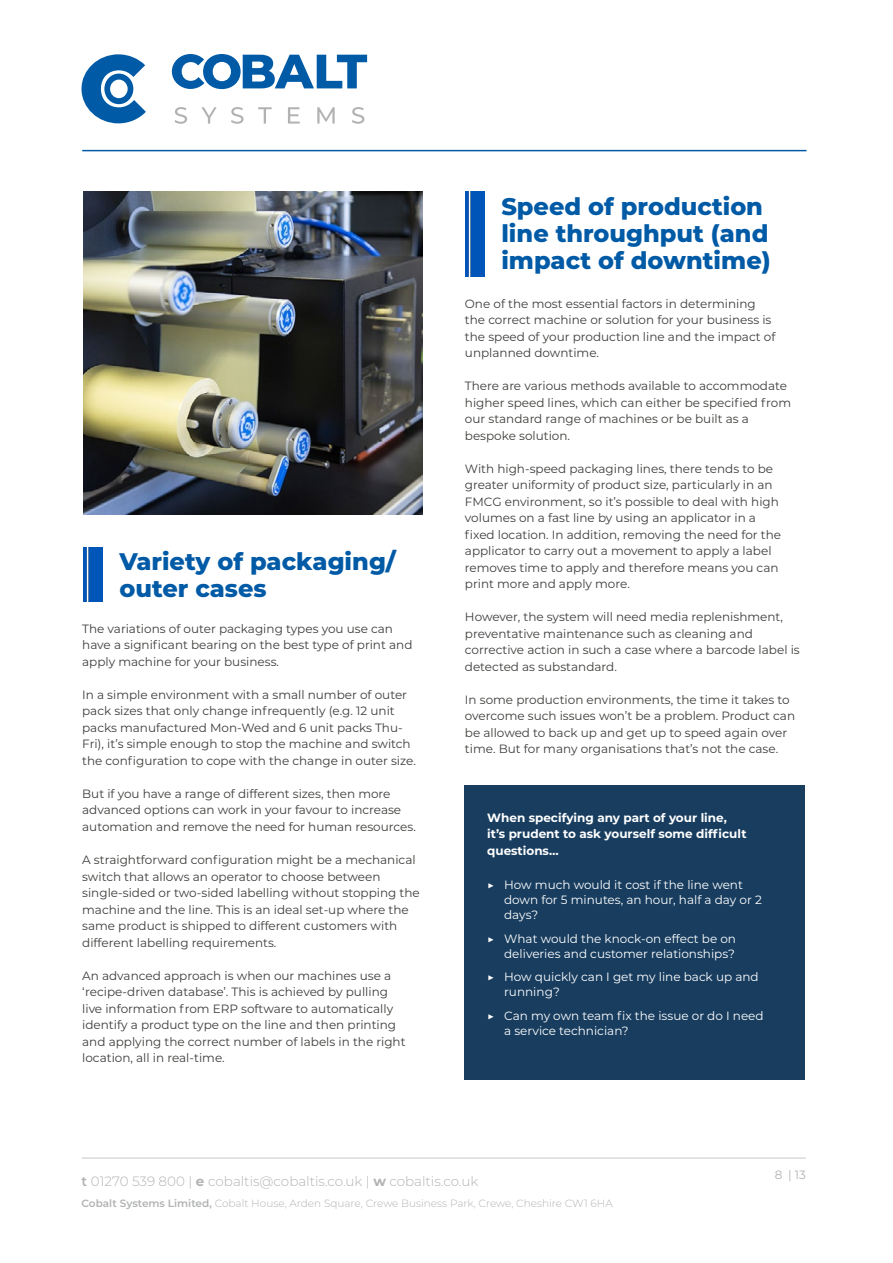
<style>
.page{position:relative;width:893px;height:1263px;background:#fff}
.page>*{position:absolute;margin:0;border:0;box-sizing:border-box;transform-origin:0 0}
.t1{font:800 24px/27px "Montserrat";color:#005aa6}
.t2{font:300 13.5px "Montserrat";color:#b1b3b2}
.t3{font:12px/16.5px "Montserrat";color:#3d3d3b}
.t4{font:12px/15px "Montserrat";color:#fff}
.t5{font:700 12px/16.5px "Montserrat";color:#fff}
.t6{font:12px "Montserrat";color:#b1b3b2}
.t7{font:300 10.5px "Montserrat";color:#b1b3b2}
.s1{font-weight:600}
.s2{font-weight:700}
</style>
<div class="page">
<hr style="left:82px;top:150px;width:724px;height:1px;background:#005aa6">
<hr style="left:81px;top:1157px;width:725px;height:2px;background:#b1b3b2">
<svg style="left:175px;top:107px;width:12px;height:17px"></svg>
<svg style="left:201px;top:107px;width:16px;height:17px"></svg>
<svg style="left:231px;top:107px;width:13px;height:17px"></svg>
<svg style="left:258px;top:107px;width:14px;height:17px"></svg>
<svg style="left:288px;top:107px;width:12px;height:17px"></svg>
<svg style="left:317px;top:107px;width:18px;height:17px"></svg>
<svg style="left:352px;top:107px;width:12px;height:17px"></svg>
<svg style="left:172px;top:54px;width:195px;height:35px"></svg>
<svg style="left:81px;top:54px;width:65px;height:69px"></svg>
<img style="left:84px;top:547px;width:19px;height:55px">
<img style="left:466px;top:191px;width:19px;height:85px">
<div style="left:464px;top:785px;width:341px;height:295px;background:#183d5f"></div>
<img style="left:84px;top:191px;width:338px;height:323px">
<h1 class="t1" style="left:119px;top:547px;width:278px">Variety of packaging/ outer cases</h1>
<p class="t3" style="left:82px;top:620px;width:332px">The variations of outer packaging types you use can have a significant bearing on the best type of print and apply machine for your business.</p>
<p class="t3" style="left:82px;top:686px;width:335px">In a simple environment with a small number of outer pack sizes that only change infrequently (e.g. 12 unit packs manufactured Mon-Wed and 6 unit packs Thu-Fri), it’s simple enough to stop the machine and switch the configuration to cope with the change in outer size.</p>
<p class="t3" style="left:82px;top:785px;width:335px">But if you have a range of different sizes, then more advanced options can work in your favour to increase automation and remove the need for human resources.</p>
<p class="t3" style="left:82px;top:851px;width:339px">A straightforward configuration might be a mechanical switch that allows an operator to choose between single-sided or two-sided labelling without stopping the machine and the line. This is an ideal set-up where the same product is shipped to different customers with different labelling requirements.</p>
<p class="t3" style="left:82px;top:966px;width:325px">An advanced approach is when our machines use a ‘recipe-driven database’. This is achieved by pulling live information from ERP software to automatically identify a product type on the line and then printing and applying the correct number of labels in the right location, all in real-time.</p>
<h1 class="t1" style="left:501px;top:191px;width:271px">Speed of production line throughput (and impact of downtime)</h1>
<p class="t3" style="left:465px;top:295px;width:312px">One of the most essential factors in determining the correct machine or solution for your business is the speed of your production line and the impact of unplanned downtime.</p>
<p class="t3" style="left:465px;top:377px;width:328px">There are various methods available to accommodate higher speed lines, which can either be specified from our standard range of machines or be built as a bespoke solution.</p>
<p class="t3" style="left:465px;top:460px;width:318px">With high-speed packaging lines, there tends to be greater uniformity of product size, particularly in an FMCG environment, so it’s possible to deal with high volumes on a fast line by using an applicator in a fixed location. In addition, removing the need for the applicator to carry out a movement to apply a label removes time to apply and therefore means you can print more and apply more.</p>
<p class="t3" style="left:465px;top:608px;width:336px">However, the system will need media replenishment, preventative maintenance such as cleaning and corrective action in such a case where a barcode label is detected as substandard.</p>
<p class="t3" style="left:465px;top:691px;width:332px">In some production environments, the time it takes to overcome such issues won’t be a problem. Product can be allowed to back up and get up to speed again over time. But for many organisations that’s not the case.</p>
<p class="t5" style="left:487px;top:809px;width:261px">When specifying any part of your line, it’s prudent to ask yourself some difficult questions…</p>
<p class="t4" style="left:504px;top:877px;width:259px;text-indent:-17px">▶ How much would it cost if the line went down for 5 minutes, an hour, half a day or 2 days?</p>
<p class="t4" style="left:487px;top:930px;width:250px;text-align:right">▶ What would the knock-on effect be on deliveries and customer relationships?</p>
<p class="t4" style="left:504px;top:969px;width:256px;text-indent:-17px">▶ How quickly can I get my line back up and running?</p>
<p class="t4" style="left:504px;top:1007px;width:261px;text-indent:-17px">▶ Can my own team fix the issue or do I need a service technician?</p>
<p class="t2" style="left:81px;top:1171px;width:398px"><span class="s1">t</span> 01270 539 800 | <span class="s2">e</span> cobaltis@cobaltis.co.uk | <span class="s2">w</span> cobaltis.co.uk</p>
<p class="t7" style="left:81px;top:1196px;width:533px"><span class="s1">Cobalt Systems Limited,</span> Cobalt House, Arden Square, Crewe Business Park, Crewe, Cheshire CW1 6HA</p>
<p class="t6" style="left:775px;top:1166px;width:33px">8 | 13</p>
</div>
